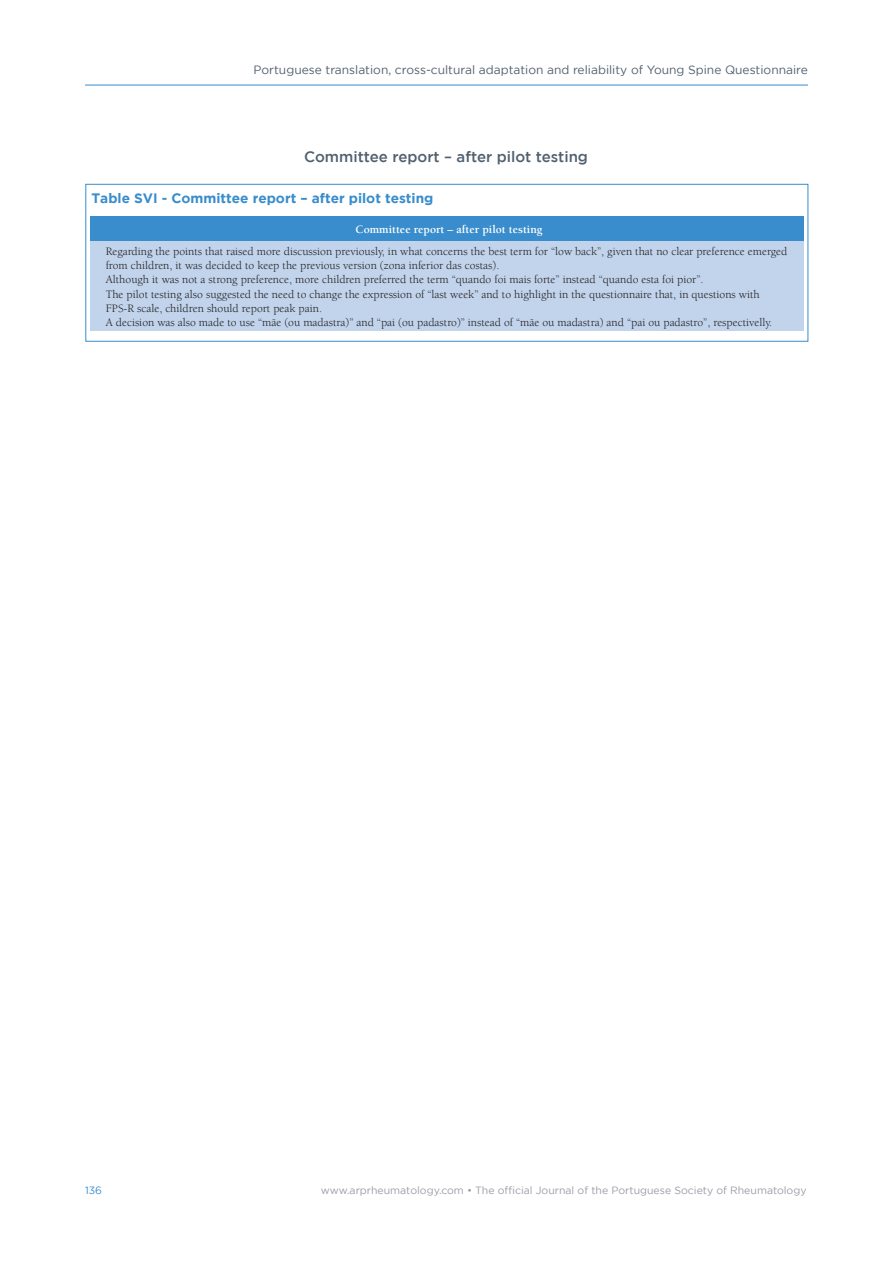
<style>
.page{position:relative;width:893px;height:1263px;background:#fff}
.page>*{position:absolute;margin:0;border:0;box-sizing:border-box;transform-origin:0 0}
.t1{font:500 15px "Gotham";color:#51606f}
.t2{font:700 13.65px "Gotham";color:#398dcc}
.t3{font:12px "Gotham";color:#51606f}
.t4{font:11.7px/14.2px "Berkeley";color:#231f20}
.t5{font:700 11.7px "Berkeley";color:#fff}
.t6{font:10.5px "Gotham";color:#9a9da6}
.t7{font:10.5px "Gotham";color:#398dcc}
</style>
<div class="page">
<hr style="left:85px;top:85px;width:723px;height:1px;background:#398dcc">
<div style="left:90px;top:216px;width:713px;height:26px;background:#398dcc"></div>
<div style="left:90px;top:242px;width:713px;height:89px;background:#c1d4ec"></div>
<div style="left:85px;top:184px;width:723px;height:158px;border:1px solid #398dcc"></div>
<p class="t3" style="left:254px;top:64px;width:556px">Portuguese translation, cross-cultural adaptation and reliability of Young Spine Questionnaire</p>
<p class="t1" style="left:304px;top:148px;width:285px">Committee report – after pilot testing</p>
<p class="t2" style="left:91px;top:190px;width:343px">Table SVI - Committee report – after pilot testing</p>
<p class="t5" style="left:356px;top:223px;width:188px">Committee report – after pilot testing</p>
<p class="t4" style="left:106px;top:244px;width:683px">Regarding the points that raised more discussion previously, in what concerns the best term for “low back”, given that no clear preference emerged from children, it was decided to keep the previous version (zona inferior das costas).<br>Although it was not a strong preference, more children preferred the term “quando foi mais forte” instead “quando esta foi pior”.<br>The pilot testing also suggested the need to change the expression of “last week” and to highlight in the questionnaire that, in questions with FPS-R scale, children should report peak pain.<br>A decision was also made to use “mãe (ou madastra)” and “pai (ou padastro)” instead of “mãe ou madastra) and “pai ou padastro”, respectivelly.</p>
<p class="t7" style="left:85px;top:1184px;width:18px">136</p>
<p class="t6" style="left:321px;top:1184px;width:487px">www.arprheumatology.com • The official Journal of the Portuguese Society of Rheumatology</p>
</div>
